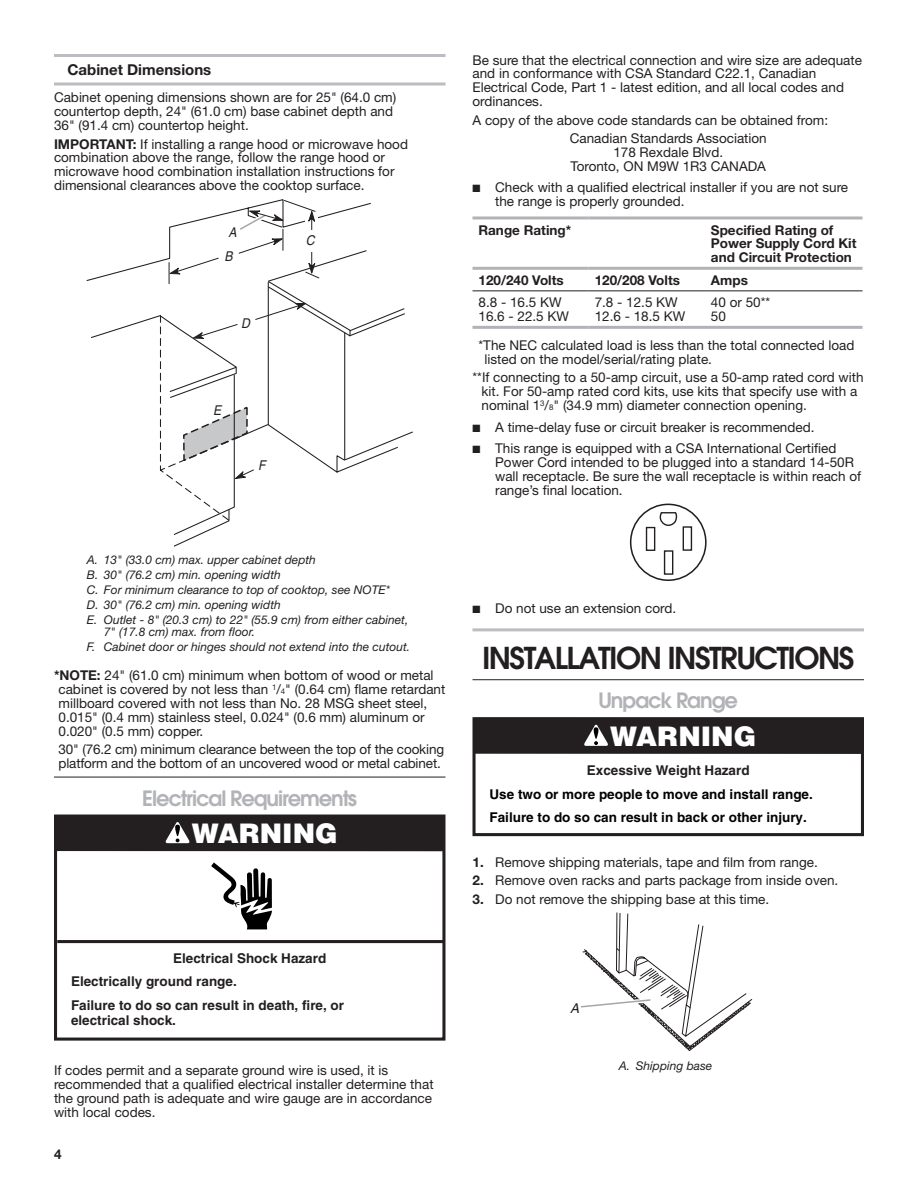
<style>
.page{position:relative;width:918px;height:1188px;background:#fff}
.page>*{position:absolute;margin:0;border:0;box-sizing:border-box;transform-origin:0 0}
.Heading_1{font:600 30px "Avant Garde";letter-spacing:-.05em;color:#231f20}
.t1{font:900 27px "Helvetica";color:#fff}
.Heading_2{font:600 21px "Avant Garde";letter-spacing:-.05em;color:#b2b3b7}
.Heading_3_Rules{font:700 15px "Helvetica Neue";color:#231f20}
.Body{font:13.5px/13.8px "Helvetica Neue";color:#231f20}
.t2{font:700 13.5px/23.2px "Helvetica";color:#000}
.t3{font:700 13.5px/23.2px "Helvetica";color:#231f20}
.Body_Bold{font:700 13.5px/13.8px "Helvetica Neue";color:#231f20}
.Body_Centered{font:13.5px/13.8px "Helvetica Neue";color:#231f20;text-align:center}
.t4{font:italic 13.5px/23.9px "Helvetica";color:#231f20;scale:.9 1}
.t5{font:italic 13.5px "Helvetica";color:#231f20}
.t6{font:italic 12px/15px "Helvetica Neue";color:#231f20}
.s1{font-weight:700}
.s2{font-size:7.8px}
.s3{color:#231f20}
</style>
<div class="page">
<hr style="left:54px;top:54px;width:392px;height:3px;background:#bcbdc0">
<hr style="left:54px;top:83px;width:392px;height:3px;background:#bcbdc0">
<hr style="left:54px;top:777px;width:392px;height:1px;background:#231f20">
<svg style="left:173px;top:308px;width:240px;height:239px"></svg>
<svg style="left:87px;top:202px;width:285px;height:259px"></svg>
<svg style="left:90px;top:199px;width:278px;height:337px"></svg>
<div style="left:54px;top:815px;width:391px;height:226px;border:3px solid #231f20"></div>
<hr style="left:57px;top:940px;width:387px;height:3px;background:#231f20">
<div style="left:56px;top:815px;width:388px;height:36px;background:#231f20"></div>
<svg style="left:165px;top:822px;width:25px;height:21px"></svg>
<svg style="left:211px;top:862px;width:61px;height:67px"></svg>
<hr style="left:472px;top:628px;width:392px;height:3px;background:#bcbdc0">
<hr style="left:472px;top:679px;width:392px;height:1px;background:#231f20">
<hr style="left:472px;top:216px;width:117px;height:3px;background:#b2b3b7">
<hr style="left:589px;top:216px;width:116px;height:3px;background:#b2b3b7">
<hr style="left:705px;top:216px;width:158px;height:3px;background:#b2b3b7">
<hr style="left:472px;top:267px;width:117px;height:3px;background:#b2b3b7">
<hr style="left:589px;top:267px;width:116px;height:3px;background:#b2b3b7">
<hr style="left:705px;top:267px;width:158px;height:3px;background:#b2b3b7">
<hr style="left:472px;top:326px;width:117px;height:3px;background:#b2b3b7">
<hr style="left:589px;top:326px;width:116px;height:3px;background:#b2b3b7">
<hr style="left:705px;top:326px;width:158px;height:3px;background:#b2b3b7">
<hr style="left:472px;top:290px;width:117px;height:1px;background:#231f20">
<hr style="left:589px;top:290px;width:116px;height:1px;background:#231f20">
<hr style="left:705px;top:290px;width:158px;height:1px;background:#231f20">
<div style="left:630px;top:504px;width:77px;height:77px;border:2px solid #231f20;border-radius:50%"></div>
<div style="left:646px;top:527px;width:9px;height:24px;background:#fff;border:1px solid #231f20"></div>
<div style="left:683px;top:526px;width:9px;height:25px;background:#fff;border:1px solid #231f20"></div>
<svg style="left:659px;top:512px;width:18px;height:14px"></svg>
<div style="left:664px;top:550px;width:9px;height:25px;background:#fff;border:1px solid #231f20"></div>
<div style="left:472px;top:717px;width:392px;height:119px;border:3px solid #231f20"></div>
<div style="left:474px;top:718px;width:388px;height:36px;background:#231f20"></div>
<svg style="left:584px;top:725px;width:24px;height:21px"></svg>
<svg style="left:581px;top:913px;width:172px;height:138px"></svg>
<h3 class="Heading_3_Rules" style="left:68px;top:60px;width:145px">Cabinet Dimensions</h3>
<p class="Body" style="left:54px;top:90px;width:344px">Cabinet opening dimensions shown are for 25" (64.0 cm) countertop depth, 24" (61.0 cm) base cabinet depth and<br>36" (91.4 cm) countertop height.</p>
<p class="Body" style="left:54px;top:137px;width:356px"><span class="s1">IMPORTANT:</span> If installing a range hood or microwave hood combination above the range, follow the range hood or microwave hood combination installation instructions for dimensional clearances above the cooktop surface.</p>
<p class="t4" style="left:225px;top:221px;width:18px">A<br>B</p>
<p class="t4" style="left:241px;top:311px;width:15px">D</p>
<p class="t4" style="left:213px;top:398px;width:14px">E</p>
<p class="t4" style="left:258px;top:453px;width:13px">F</p>
<p class="t4" style="left:306px;top:228px;width:15px">C</p>
<p class="t6" style="left:87px;top:552px;width:323px">A. 13" (33.0 cm) max. upper cabinet depth<br>B. 30" (76.2 cm) min. opening width<br>C. For minimum clearance to top of cooktop, see NOTE*<br>D. 30" (76.2 cm) min. opening width<br>E. Outlet - 8" (20.3 cm) to 22" (55.9 cm) from either cabinet,</p>
<p class="t6" style="left:87px;top:624px;width:325px;text-indent:17px">7" (17.8 cm) max. from floor.<br>F. Cabinet door or hinges should not extend into the cutout.</p>
<p class="Body" style="left:58px;top:668px;width:388px;text-indent:-4px"><span class="s1">*NOTE:</span> 24" (61.0 cm) minimum when bottom of wood or metal cabinet is covered by not less than <sup>1</sup>/<span class="s2">4</span>" (0.64 cm) flame retardant millboard covered with not less than No. 28 MSG sheet steel, 0.015" (0.4 mm) stainless steel, 0.024" (0.6 mm) aluminum or 0.020" (0.5 mm) copper.</p>
<p class="Body" style="left:58px;top:742px;width:387px">30" (76.2 cm) minimum clearance between the top of the cooking platform and the bottom of an uncovered wood or metal cabinet.</p>
<h2 class="Heading_2" style="left:142px;top:784px;width:216px">Electrical Requirements</h2>
<p class="t1" style="left:192px;top:816px;width:148px">WARNING</p>
<p class="t3" style="left:71px;top:947px;width:275px;text-indent:102px">Electrical Shock Hazard<br>Electrically ground range.<br>Failure to do so can result in death, fire, or</p>
<p class="t3" style="left:71px;top:1009px;width:107px">electrical shock.</p>
<p class="Body" style="left:54px;top:1063px;width:381px">If codes permit and a separate ground wire is used, it is recommended that a qualified electrical installer determine that the ground path is adequate and wire gauge are in accordance with local codes.</p>
<p class="Body_Bold" style="left:54px;top:1147px;width:9px">4</p>
<p class="Body" style="left:472px;top:53px;width:391px">Be sure that the electrical connection and wire size are adequate and in conformance with CSA Standard C22.1, Canadian Electrical Code, Part 1 - latest edition, and all local codes and ordinances.</p>
<p class="Body" style="left:472px;top:113px;width:357px">A copy of the above code standards can be obtained from:</p>
<p class="Body_Centered" style="left:570px;top:131px;width:199px">Canadian Standards Association<br>178 Rexdale Blvd.<br>Toronto, ON M9W 1R3 CANADA</p>
<p class="Body" style="left:495px;top:180px;width:355px;text-indent:-23px">■ Check with a qualified electrical installer if you are not sure the range is properly grounded.</p>
<p class="Body_Bold" style="left:478px;top:223px;width:94px">Range Rating*</p>
<p class="Body_Bold" style="left:711px;top:223px;width:147px">Specified Rating of<br>Power Supply Cord Kit and Circuit Protection</p>
<p class="Body_Bold" style="left:478px;top:273px;width:87px">120/240 Volts</p>
<p class="Body_Bold" style="left:595px;top:273px;width:87px">120/208 Volts</p>
<p class="Body_Bold" style="left:711px;top:273px;width:38px">Amps</p>
<p class="Body" style="left:478px;top:296px;width:92px">8.8 - 16.5 KW<br>16.6 - 22.5 KW</p>
<p class="Body" style="left:595px;top:296px;width:92px">7.8 - 12.5 KW<br>12.6 - 18.5 KW</p>
<p class="Body" style="left:711px;top:296px;width:61px">40 or 50**<br>50</p>
<p class="Body" style="left:484px;top:338px;width:372px;text-indent:-6px">*The NEC calculated load is less than the total connected load listed on the model/serial/rating plate.</p>
<p class="Body" style="left:482px;top:371px;width:384px;text-indent:-9px">**If connecting to a 50-amp circuit, use a 50-amp rated cord with kit. For 50-amp rated cord kits, use kits that specify use with a nominal 1<sup>3</sup>/<span class="s2">8</span>" (34.9 mm) diameter connection opening.</p>
<p class="Body" style="left:472px;top:420px;width:344px">■ A time-delay fuse or circuit breaker is recommended.</p>
<p class="Body" style="left:495px;top:441px;width:367px;text-indent:-23px">■ This range is equipped with a CSA International Certified Power Cord intended to be plugged into a standard 14-50R wall receptacle. Be sure the wall receptacle is within reach of range’s final location.</p>
<p class="Body" style="left:472px;top:601px;width:205px">■ Do not use an extension cord.</p>
<h1 class="Heading_1" style="left:482px;top:639px;width:374px">INSTALLATION INSTRUCTIONS</h1>
<h2 class="Heading_2" style="left:599px;top:687px;width:141px">Unpack Range</h2>
<p class="t1" style="left:610px;top:718px;width:148px">WARNING</p>
<p class="t2" style="left:490px;top:759px;width:325px;text-indent:97px"><span class="s3">Excessive Weight Hazard<br></span>Use two or more people to move and install range.<br>Failure to do so can result in back or other injury.</p>
<p class="Body" style="left:472px;top:855px;width:347px"><span class="s1">1.</span> Remove shipping materials, tape and film from range.</p>
<p class="Body" style="left:472px;top:873px;width:367px"><span class="s1">2.</span> Remove oven racks and parts package from inside oven.</p>
<p class="Body" style="left:472px;top:892px;width:298px"><span class="s1">3.</span> Do not remove the shipping base at this time.</p>
<p class="t5" style="left:570px;top:1000px;width:11px">A</p>
<p class="t6" style="left:619px;top:1059px;width:95px">A. Shipping base</p>
</div>
